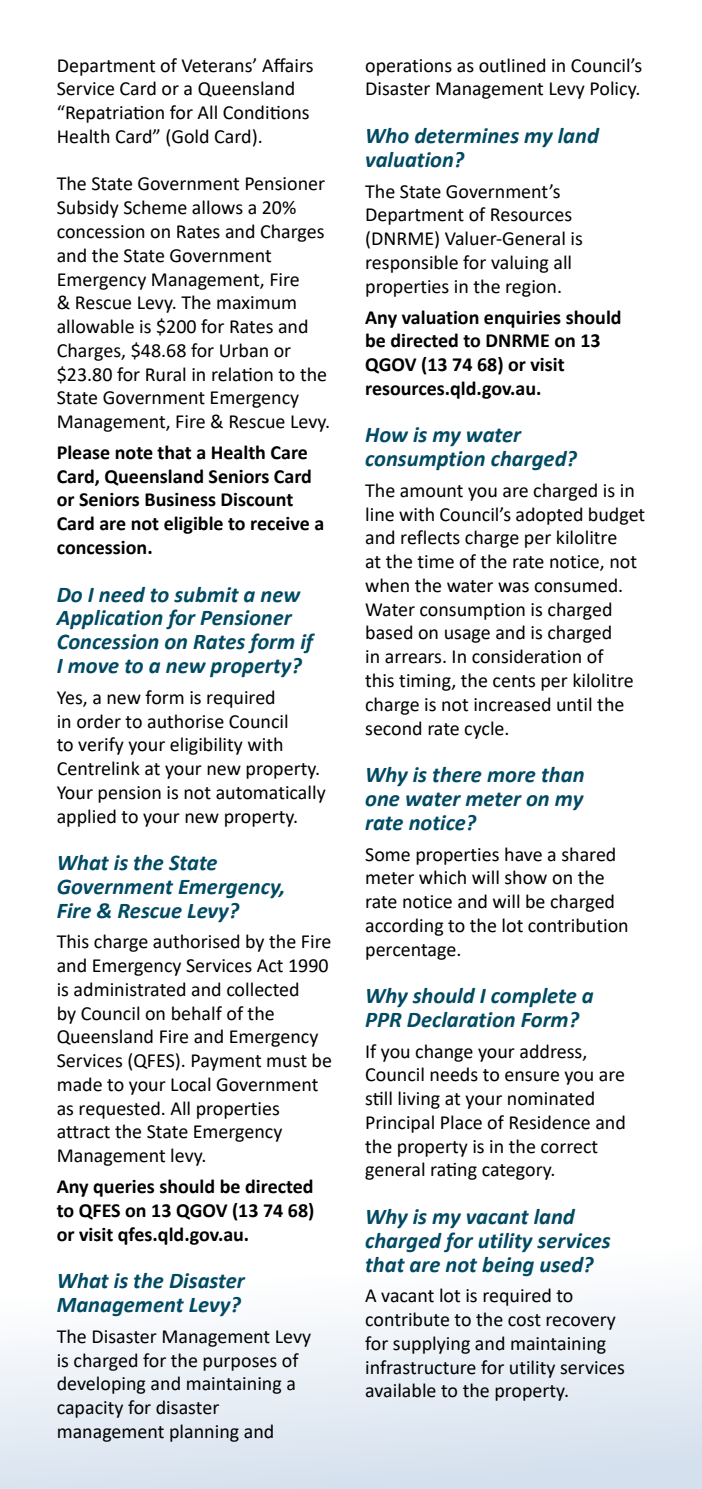
<style>
.page{position:relative;width:702px;height:1489px;background:#fff}
.page>*{position:absolute;margin:0;border:0;box-sizing:border-box;transform-origin:0 0}
.t1{font:italic 700 22.5px/23.8px "Calibri";color:#004a64}
.t2{font:20px/23.8px "Calibri";color:#000}
.t3{font:700 20px/23.8px "Calibri";color:#000}
</style>
<div class="page">
<div style="left:0;top:1070px;width:702px;height:418px;background:linear-gradient(to bottom,#fff,#dee7f1)"></div>
<p class="t2" style="left:57px;top:53px;width:258px">Department of Veterans’ Affairs<br>Service Card or a Queensland “Repatriation for All Conditions<br>Health Card” (Gold Card).</p>
<p class="t2" style="left:57px;top:171px;width:275px">The State Government Pensioner<br>Subsidy Scheme allows a 20% concession on Rates and Charges and the State Government<br>Emergency Management, Fire<br>&amp; Rescue Levy. The maximum allowable is $200 for Rates and<br>Charges, $48.68 for Urban or $23.80 for Rural in relation to the<br>State Government Emergency<br>Management, Fire &amp; Rescue Levy.</p>
<p class="t3" style="left:57px;top:440px;width:269px">Please note that a Health Care<br>Card, Queensland Seniors Card or Seniors Business Discount<br>Card are not eligible to receive a concession.</p>
<p class="t1" style="left:57px;top:581px;width:258px">Do I need to submit a new<br>Application for Pensioner<br>Concession on Rates form if<br>I move to a new property?</p>
<p class="t2" style="left:57px;top:684px;width:270px">Yes, a new form is required<br>in order to authorise Council<br>to verify your eligibility with<br>Centrelink at your new property.<br>Your pension is not automatically applied to your new property.</p>
<p class="t1" style="left:57px;top:849px;width:230px">What is the State<br>Government Emergency,<br>Fire &amp; Rescue Levy?</p>
<p class="t2" style="left:57px;top:929px;width:277px">This charge authorised by the Fire and Emergency Services Act 1990 is administrated and collected<br>by Council on behalf of the<br>Queensland Fire and Emergency<br>Services (QFES). Payment must be made to your Local Government as requested. All properties attract the State Emergency<br>Management levy.</p>
<p class="t3" style="left:57px;top:1174px;width:259px;text-align:justify">Any queries should be directed to QFES on 13 QGOV (13 74 68) or visit qfes.qld.gov.au.</p>
<p class="t1" style="left:57px;top:1267px;width:189px">What is the Disaster<br>Management Levy?</p>
<p class="t2" style="left:57px;top:1323px;width:256px">The Disaster Management Levy is charged for the purposes of developing and maintaining a capacity for disaster management planning and</p>
<p class="t2" style="left:365px;top:53px;width:279px">operations as outlined in Council’s<br>Disaster Management Levy Policy.</p>
<p class="t1" style="left:365px;top:123px;width:235px">Who determines my land valuation?</p>
<p class="t2" style="left:365px;top:179px;width:219px">The State Government’s<br>Department of Resources (DNRME) Valuer-General is responsible for valuing all properties in the region.</p>
<p class="t3" style="left:365px;top:305px;width:258px">Any valuation enquiries should be directed to DNRME on 13<br>QGOV (13 74 68) or visit resources.qld.gov.au.</p>
<p class="t1" style="left:365px;top:422px;width:213px">How is my water consumption charged?</p>
<p class="t2" style="left:365px;top:478px;width:281px">The amount you are charged is in line with Council’s adopted budget and reflects charge per kilolitre<br>at the time of the rate notice, not when the water was consumed.<br>Water consumption is charged based on usage and is charged<br>in arrears. In consideration of<br>this timing, the cents per kilolitre charge is not increased until the second rate cycle.</p>
<p class="t1" style="left:365px;top:762px;width:221px;text-align:justify">Why is there more than one water meter on my rate notice?</p>
<p class="t2" style="left:365px;top:841px;width:265px">Some properties have a shared meter which will show on the rate notice and will be charged according to the lot contribution percentage.</p>
<p class="t1" style="left:365px;top:982px;width:230px">Why should I complete a<br>PPR Declaration Form?</p>
<p class="t2" style="left:365px;top:1038px;width:262px">If you change your address,<br>Council needs to ensure you are still living at your nominated<br>Principal Place of Residence and the property is in the correct general rating category.</p>
<p class="t1" style="left:365px;top:1203px;width:247px">Why is my vacant land charged for utility services that are not being used?</p>
<p class="t2" style="left:365px;top:1283px;width:261px">A vacant lot is required to contribute to the cost recovery for supplying and maintaining infrastructure for utility services available to the property.</p>
</div>
